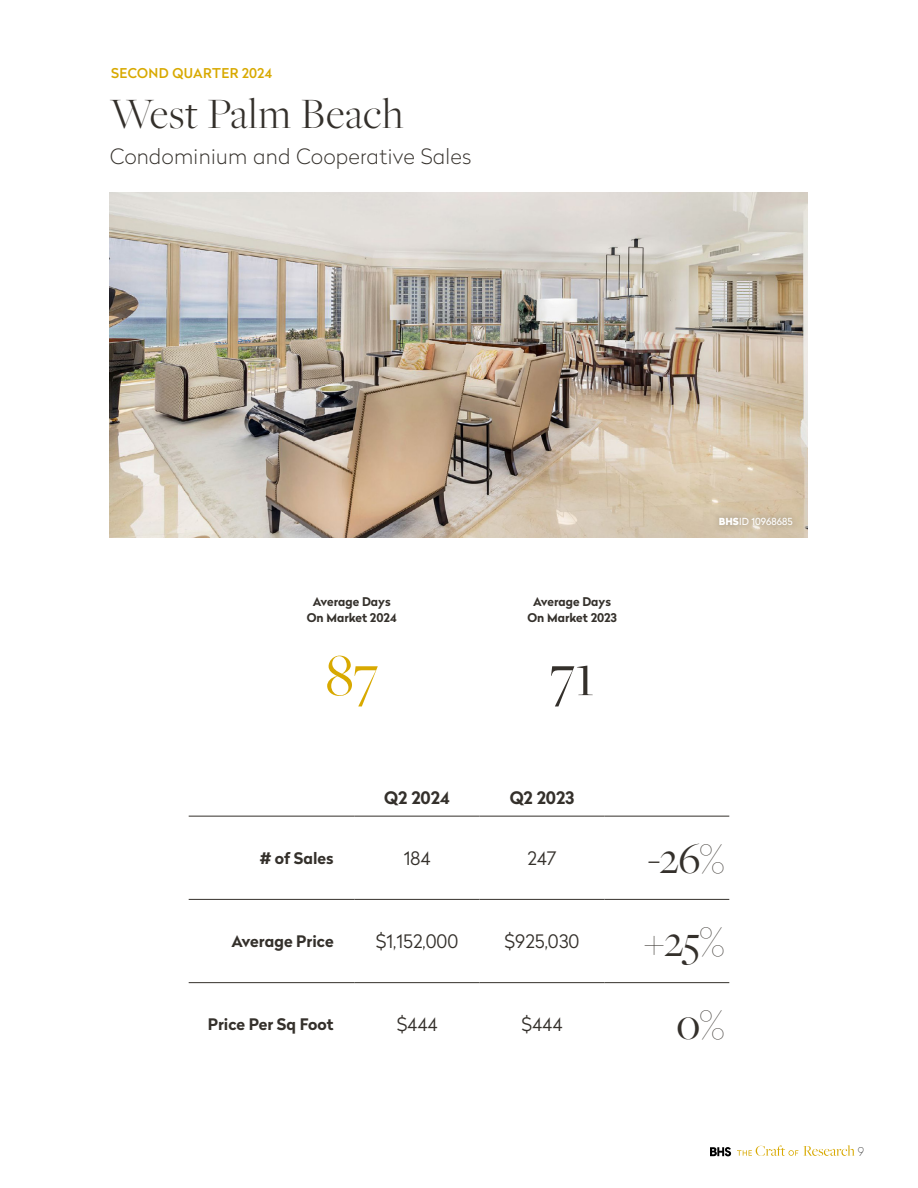
<style>
.page{position:relative;width:918px;height:1188px;background:#fff}
.page>*{position:absolute;margin:0;border:0;box-sizing:border-box;transform-origin:0 0}
.t1{font:61.65px "Freight Big Pro";color:#d8a900}
.t2{font:61.65px "Freight Big Pro";color:#34302b}
.t3{font:300 45px "Freight Big Pro";letter-spacing:.02em;color:#34302b}
.t4{font:45px "Freight Big Pro";color:#34302b}
.t5{font:100 21px "Radikal";letter-spacing:.02em;color:#34302b}
.t6{font:300 18.45px "Radikal";color:#34302b}
.t7{font:700 17.25px "Radikal";color:#34302b}
.t8{font:700 15.9px "Radikal";color:#34302b}
.t9{font:500 13.5px "Radikal";letter-spacing:.03em;color:#d8a900}
.t10{font:700 12px/15.8px "Radikal";color:#34302b;text-align:center}
.t11{font:100 12px "Radikal";color:#000}
.t12{font:9.75px "Radikal";color:#fff}
.s1{font-weight:900}
</style>
<div class="page">
<svg style="left:710px;top:1147px;width:21px;height:9px"></svg>
<svg style="left:737px;top:1145px;width:118px;height:11px"></svg>
<hr style="left:189px;top:816px;width:166px;height:1px;background:#34302b">
<hr style="left:355px;top:816px;width:125px;height:1px;background:#34302b">
<hr style="left:480px;top:816px;width:124px;height:1px;background:#34302b">
<hr style="left:604px;top:816px;width:125px;height:1px;background:#34302b">
<hr style="left:189px;top:899px;width:166px;height:1px;background:#34302b">
<hr style="left:355px;top:899px;width:125px;height:1px;background:#34302b">
<hr style="left:480px;top:899px;width:124px;height:1px;background:#34302b">
<hr style="left:604px;top:899px;width:125px;height:1px;background:#34302b">
<hr style="left:189px;top:982px;width:166px;height:1px;background:#34302b">
<hr style="left:355px;top:982px;width:125px;height:1px;background:#34302b">
<hr style="left:480px;top:982px;width:124px;height:1px;background:#34302b">
<hr style="left:604px;top:982px;width:125px;height:1px;background:#34302b">
<img style="left:109px;top:192px;width:699px;height:346px">
<div style="left:711px;top:510px;width:89px;height:23px;background:#000;opacity:.3"></div>
<p class="t9" style="left:111px;top:63px;width:163px">SECOND QUARTER 2024</p>
<h2 class="t3" style="left:110px;top:85px;width:295px">West Palm Beach</h2>
<h3 class="t5" style="left:110px;top:142px;width:363px">Condominium and Cooperative Sales</h3>
<p class="t10" style="left:307px;top:594px;width:92px">Average Days<br>On Market 2024</p>
<p class="t10" style="left:528px;top:594px;width:91px">Average Days<br>On Market 2023</p>
<h1 class="t1" style="left:325px;top:635px;width:54px">87</h1>
<h1 class="t2" style="left:550px;top:635px;width:47px">71</h1>
<h3 class="t7" style="left:384px;top:785px;width:67px">Q2 2024</h3>
<h3 class="t7" style="left:510px;top:785px;width:66px">Q2 2023</h3>
<p class="t12" style="left:719px;top:515px;width:75px"><span class="s1">BHS</span>ID 10968685</p>
<h3 class="t8" style="left:260px;top:846px;width:75px"># of Sales</h3>
<h3 class="t6" style="left:404px;top:845px;width:28px">184</h3>
<h3 class="t6" style="left:527px;top:845px;width:31px">247</h3>
<h2 class="t4" style="left:648px;top:829px;width:78px">-26%</h2>
<h3 class="t8" style="left:231px;top:930px;width:104px">Average Price</h3>
<h3 class="t6" style="left:376px;top:928px;width:84px">$1,152,000</h3>
<h3 class="t6" style="left:505px;top:928px;width:76px">$925,030</h3>
<h2 class="t4" style="left:645px;top:913px;width:81px">+25%</h2>
<h3 class="t8" style="left:208px;top:1013px;width:127px">Price Per Sq Foot</h3>
<h3 class="t6" style="left:397px;top:1012px;width:42px">$444</h3>
<h3 class="t6" style="left:522px;top:1012px;width:42px">$444</h3>
<h2 class="t4" style="left:676px;top:996px;width:49px">0%</h2>
<p class="t11" style="left:858px;top:1143px;width:8px">9</p>
</div>
